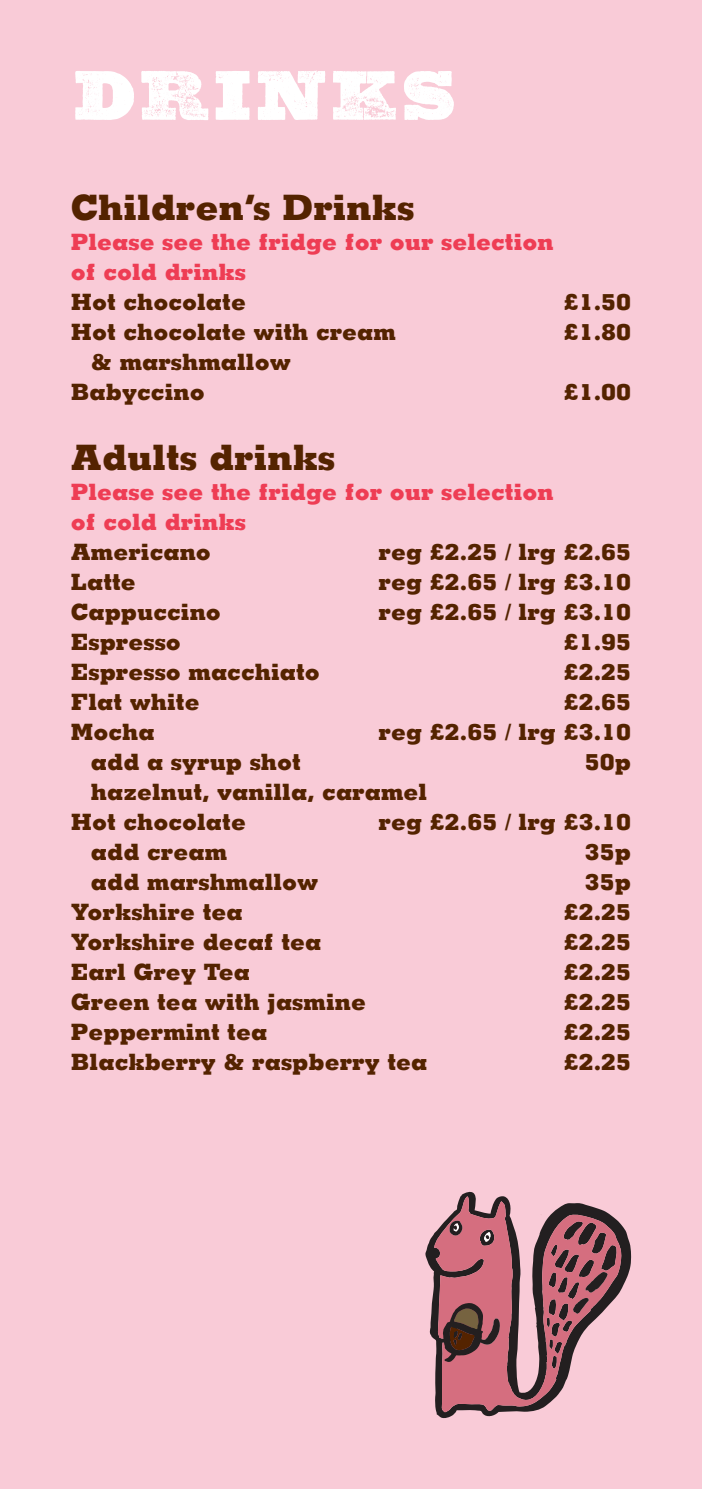
<style>
.page{position:relative;width:702px;height:1489px;background:#fff}
.page>*{position:absolute;margin:0;border:0;box-sizing:border-box;transform-origin:0 0}
.t1{font:70px "Gatlin Bold WF";color:#fff}
.t2{font:800 35px "Memphis";color:#542300}
.t3{font:800 22.5px "Memphis";color:#542300}
.t4{font:800 22.5px "Memphis";color:#ee3d54}
</style>
<div class="page">
<div style="left:0;top:0;width:702px;height:1488px;background:#f9cbd7"></div>
<svg style="left:425px;top:1191px;width:206px;height:227px"></svg>
<svg style="left:434px;top:1196px;width:188px;height:216px"></svg>
<p class="t1" style="left:71px;top:70px;width:388px">DRINKS</p>
<p class="t2" style="left:71px;top:185px;width:345px">Children’s Drinks</p>
<p class="t4" style="left:71px;top:227px;width:484px">Please see the fridge for our selection</p>
<p class="t4" style="left:71px;top:257px;width:176px">of cold drinks</p>
<p class="t3" style="left:71px;top:287px;width:177px">Hot chocolate</p>
<p class="t3" style="left:563px;top:287px;width:69px">£1.50</p>
<p class="t3" style="left:71px;top:317px;width:326px">Hot chocolate with cream</p>
<p class="t3" style="left:563px;top:317px;width:69px">£1.80</p>
<p class="t3" style="left:91px;top:347px;width:201px">&amp; marshmallow</p>
<p class="t3" style="left:71px;top:377px;width:135px">Babyccino</p>
<p class="t3" style="left:563px;top:377px;width:69px">£1.00</p>
<p class="t2" style="left:71px;top:435px;width:266px">Adults drinks</p>
<p class="t4" style="left:71px;top:477px;width:484px">Please see the fridge for our selection</p>
<p class="t4" style="left:71px;top:507px;width:176px">of cold drinks</p>
<p class="t3" style="left:71px;top:537px;width:142px">Americano</p>
<p class="t3" style="left:378px;top:537px;width:254px">reg £2.25 / lrg £2.65</p>
<p class="t3" style="left:71px;top:567px;width:67px">Latte</p>
<p class="t3" style="left:378px;top:567px;width:254px">reg £2.65 / lrg £3.10</p>
<p class="t3" style="left:71px;top:597px;width:151px">Cappuccino</p>
<p class="t3" style="left:378px;top:597px;width:254px">reg £2.65 / lrg £3.10</p>
<p class="t3" style="left:71px;top:627px;width:112px">Espresso</p>
<p class="t3" style="left:563px;top:627px;width:69px">£1.95</p>
<p class="t3" style="left:71px;top:657px;width:250px">Espresso macchiato</p>
<p class="t3" style="left:563px;top:657px;width:69px">£2.25</p>
<p class="t3" style="left:71px;top:687px;width:130px">Flat white</p>
<p class="t3" style="left:563px;top:687px;width:69px">£2.65</p>
<p class="t3" style="left:71px;top:717px;width:85px">Mocha</p>
<p class="t3" style="left:378px;top:717px;width:254px">reg £2.65 / lrg £3.10</p>
<p class="t3" style="left:91px;top:747px;width:211px">add a syrup shot</p>
<p class="t3" style="left:585px;top:747px;width:48px">50p</p>
<p class="t3" style="left:91px;top:777px;width:338px">hazelnut, vanilla, caramel</p>
<p class="t3" style="left:71px;top:807px;width:177px">Hot chocolate</p>
<p class="t3" style="left:378px;top:807px;width:254px">reg £2.65 / lrg £3.10</p>
<p class="t3" style="left:91px;top:837px;width:138px">add cream</p>
<p class="t3" style="left:585px;top:837px;width:48px">35p</p>
<p class="t3" style="left:91px;top:867px;width:229px">add marshmallow</p>
<p class="t3" style="left:585px;top:867px;width:48px">35p</p>
<p class="t3" style="left:71px;top:897px;width:173px">Yorkshire tea</p>
<p class="t3" style="left:563px;top:897px;width:69px">£2.25</p>
<p class="t3" style="left:71px;top:927px;width:252px">Yorkshire decaf tea</p>
<p class="t3" style="left:563px;top:927px;width:69px">£2.25</p>
<p class="t3" style="left:71px;top:957px;width:181px">Earl Grey Tea</p>
<p class="t3" style="left:563px;top:957px;width:69px">£2.25</p>
<p class="t3" style="left:71px;top:987px;width:296px">Green tea with jasmine</p>
<p class="t3" style="left:563px;top:987px;width:69px">£2.25</p>
<p class="t3" style="left:71px;top:1017px;width:198px">Peppermint tea</p>
<p class="t3" style="left:563px;top:1017px;width:69px">£2.25</p>
<p class="t3" style="left:71px;top:1047px;width:358px">Blackberry &amp; raspberry tea</p>
<p class="t3" style="left:563px;top:1047px;width:69px">£2.25</p>
</div>
